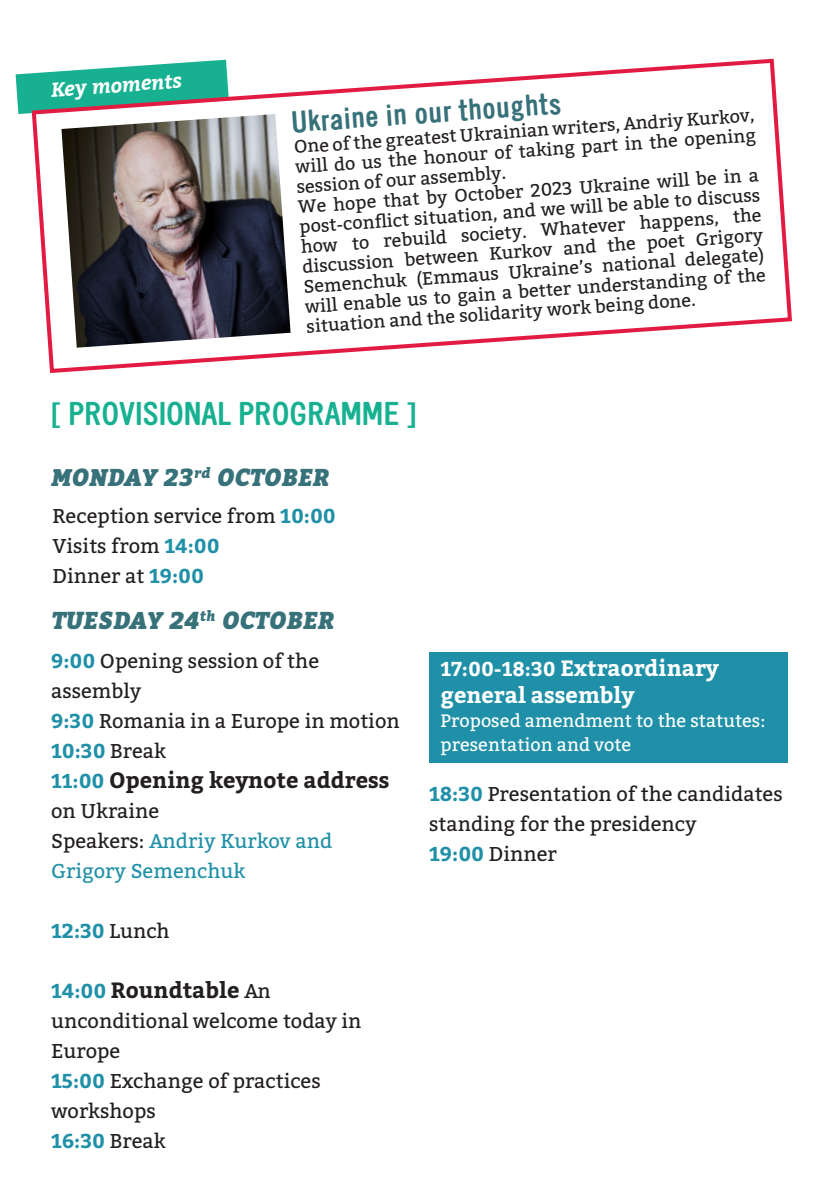
<style>
.page{position:relative;width:840px;height:1191px;background:#fff}
.page>*{position:absolute;margin:0;border:0;box-sizing:border-box;transform-origin:0 0}
.t1{font:700 32px "Emmaus";color:#17b191}
.t2{font:700 30px "Emmaus";color:#377179}
.t3{font:italic 900 24px "Bitter";color:#377179}
.t4{font:700 22px "Bitter";color:#231f20}
.t5{font:700 22px/26.4px "Bitter";color:#fff}
.t6{font:20px/30px "Bitter";color:#231f20}
.t7{font:20px/30px "Bitter";color:#1f90a7}
.t8{font:700 20px "Bitter";color:#1f90a7}
.t9{font:italic 700 20px "Bitter";color:#fff}
.t10{font:18px/20px "Bitter";color:#231f20;text-align:justify}
.t11{font:18px/24px "Bitter";color:#fff}
.s1{font-weight:700;color:#1f90a7}
.s2{font-weight:400;color:#231f20}
.s3{font-size:20px;color:#1f90a7}
.s4{color:#231f20}
.s5{font-weight:400;font-size:20px}
.s6{font-size:20px}
</style>
<div class="page">
<div style="left:429px;top:652px;width:358px;height:111px;background:#1f90a7"></div>
<svg style="left:16px;top:73px;width:14px;height:41px"></svg>
<svg style="left:30px;top:58px;width:762px;height:315px"></svg>
<img style="left:61px;top:114px;width:229px;height:234px">
<p class="t9" style="left:50px;top:77px;width:133px;rotate:-4deg">Key moments</p>
<p class="t2" style="left:290px;top:105px;width:272px;rotate:-4deg">Ukraine in our thoughts</p>
<p class="t10" style="left:293px;top:137px;width:463px;rotate:-4deg">One of the greatest Ukrainian writers, Andriy Kurkov, will do us the honour of taking part in the opening session of our assembly.</p>
<p class="t10" style="left:297px;top:197px;width:463px;rotate:-4deg">We hope that by October 2023 Ukraine will be in a post-confl ict situation, and we will be able to discuss how to rebuild society. Whatever happens, the discussion between Kurkov and the poet Grigory Semenchuk (Emmaus Ukraine’s national delegate) will enable us to gain a better understanding of the situation and the solidarity work being done.</p>
<p class="t1" style="left:51px;top:395px;width:367px">[ PROVISIONAL PROGRAMME ]</p>
<p class="t3" style="left:51px;top:461px;width:280px">MONDAY 23<sup>rd</sup> OCTOBER</p>
<p class="t6" style="left:52px;top:501px;width:285px">Reception service from <span class="s1">10:00</span></p>
<p class="t6" style="left:52px;top:531px;width:169px">Visits from <span class="s1">14:00</span></p>
<p class="t6" style="left:52px;top:561px;width:153px">Dinner at <span class="s1">19:00</span></p>
<p class="t3" style="left:52px;top:604px;width:284px">TUESDAY 24<sup>th</sup> OCTOBER</p>
<p class="t6" style="left:51px;top:646px;width:269px"><span class="s1">9:00</span> Opening session of the assembly</p>
<p class="t6" style="left:51px;top:706px;width:350px"><span class="s1">9:30</span> Romania in a Europe in motion</p>
<p class="t8" style="left:51px;top:737px;width:116px">10:30 <span class="s2">Break</span></p>
<p class="t4" style="left:51px;top:765px;width:340px"><span class="s3">11:00</span> Opening keynote address</p>
<p class="t6" style="left:51px;top:796px;width:110px">on Ukraine</p>
<p class="t7" style="left:51px;top:826px;width:282px"><span class="s4">Speakers:</span> Andriy Kurkov and<br>Grigory Semenchuk</p>
<p class="t8" style="left:51px;top:917px;width:120px">12:30 <span class="s2">Lunch</span></p>
<p class="t4" style="left:51px;top:975px;width:221px"><span class="s3">14:00</span> Roundtable <span class="s5">An</span></p>
<p class="t6" style="left:51px;top:1006px;width:312px">unconditional welcome today in<br>Europe</p>
<p class="t6" style="left:51px;top:1066px;width:271px"><span class="s1">15:00</span> Exchange of practices workshops</p>
<p class="t8" style="left:51px;top:1127px;width:116px">16:30 <span class="s2">Break</span></p>
<p class="t5" style="left:440px;top:656px;width:280px"><span class="s6">17:00-18:30</span> Extraordinary general assembly</p>
<p class="t11" style="left:440px;top:708px;width:326px">Proposed amendment to the statutes: presentation and vote</p>
<p class="t6" style="left:429px;top:779px;width:355px"><span class="s1">18:30</span> Presentation of the candidates standing for the presidency</p>
<p class="t6" style="left:429px;top:839px;width:129px"><span class="s1">19:00</span> Dinner</p>
</div>
